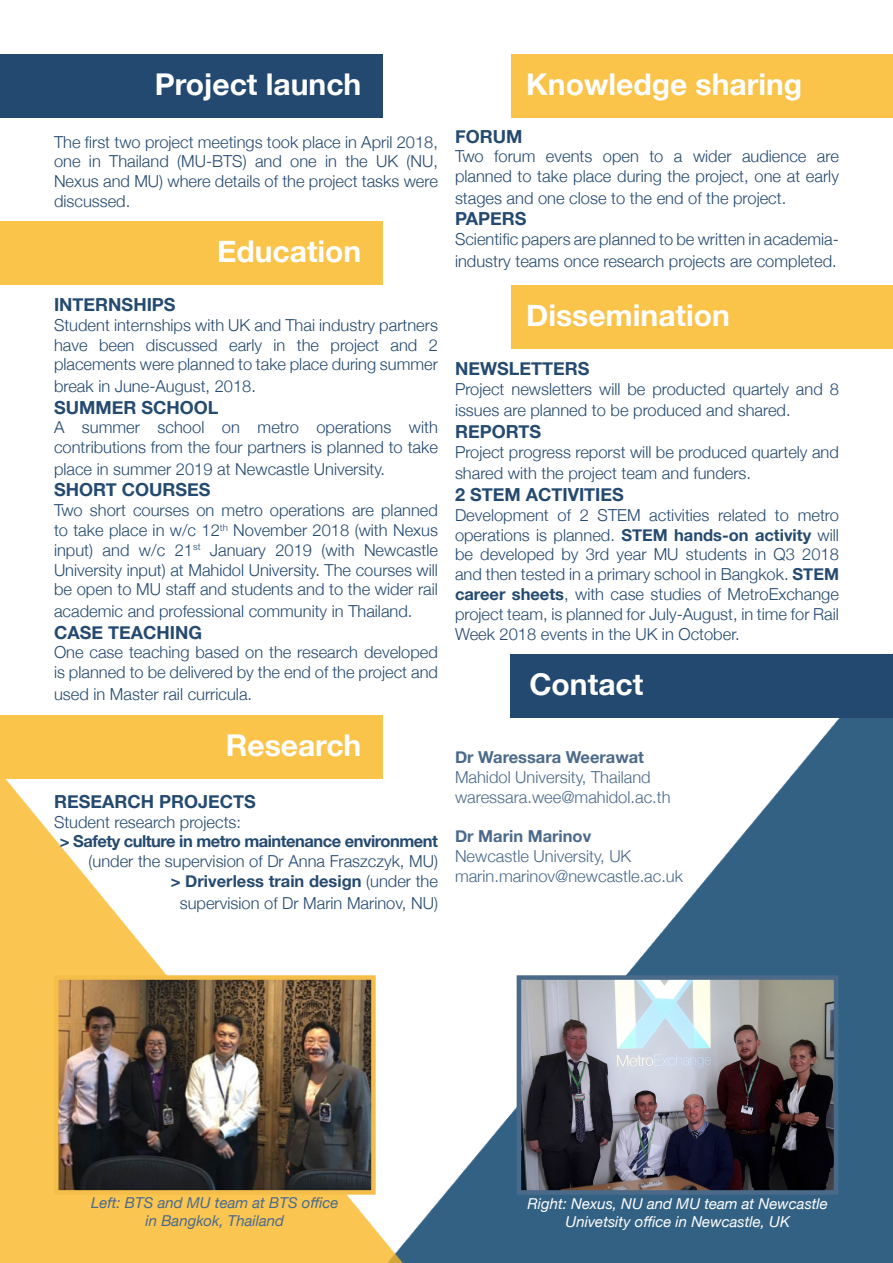
<style>
.page{position:relative;width:893px;height:1263px;background:#fff}
.page>*{position:absolute;margin:0;border:0;box-sizing:border-box;transform-origin:0 0}
.t1{font:700 30px "Helvetica Neue";color:#fff}
.t2{font:700 18px "Helvetica Neue";color:#254a70}
.t3{font:300 16.5px/19.8px "Helvetica Neue";color:#254a70}
.t4{font:300 16.5px/19.8px "Helvetica Neue";color:#264a70;text-align:justify}
.t5{font:300 16.5px/19.8px "Helvetica Neue";color:#4b6a8a}
.t6{font:700 16.5px "Helvetica Neue";letter-spacing:-.03em;color:#254a70}
.t7{font:700 16.5px "Helvetica Neue";color:#4b6a8a}
.t8{font:italic 15px/18px "Helvetica Neue";color:#fff;text-align:center}
.t9{font:italic 15px "Helvetica Neue";color:#4b6a8a}
.s1{color:#264a70}
.s2{font-weight:700}
</style>
<div class="page">
<img style="left:0;top:653px;width:893px;height:610px">
<div style="left:0;top:54px;width:383px;height:64px;background:#244970"></div>
<div style="left:0;top:221px;width:383px;height:64px;background:#fac34a"></div>
<img style="left:522px;top:980px;width:311px;height:210px">
<div style="left:517px;top:975px;width:321px;height:220px;border:4px solid #4b6a8a"></div>
<img style="left:59px;top:980px;width:312px;height:210px">
<div style="left:54px;top:975px;width:322px;height:220px;border:4px solid #f4be48"></div>
<div style="left:0;top:715px;width:383px;height:64px;background:#fac34a"></div>
<div style="left:511px;top:54px;width:382px;height:64px;background:#fac34a"></div>
<div style="left:511px;top:285px;width:382px;height:64px;background:#fac34a"></div>
<div style="left:510px;top:654px;width:383px;height:64px;background:#244970"></div>
<p class="t1" style="left:155px;top:61px;width:208px">Project launch</p>
<p class="t4" style="left:54px;top:131px;width:385px">The first two project meetings took place in April 2018, one in Thailand (MU-BTS) and one in the UK (NU, Nexus and MU) where details of the project tasks were discussed.</p>
<p class="t1" style="left:217px;top:228px;width:146px">Education</p>
<p class="t2" style="left:54px;top:290px;width:123px">INTERNSHIPS</p>
<p class="t3" style="left:54px;top:314px;width:386px;text-align:justify">Student <span class="s1">internships with</span> UK and Thai industry partners have been discussed early in the project and 2 placements were planned to take place during summer</p>
<p class="t3" style="left:54px;top:375px;width:204px">break in June-August, 2018.</p>
<p class="t2" style="left:54px;top:393px;width:166px">SUMMER SCHOOL</p>
<p class="t3" style="left:54px;top:416px;width:385px">A summer school on metro operations with contributions from the four partners is planned to take</p>
<p class="t3" style="left:54px;top:458px;width:333px">place in summer 2019 at Newcastle University.</p>
<p class="t2" style="left:54px;top:476px;width:158px">SHORT COURSES</p>
<p class="t3" style="left:54px;top:499px;width:385px;text-align:justify">Two short courses on metro operations are planned to take place in w/c 12<sup>th</sup> November 2018 (with Nexus input) and w/c 21<sup>st</sup> January 2019 (with Newcastle University input) at Mahidol University. The courses will be open to MU staff and students and to the wider rail</p>
<p class="t3" style="left:54px;top:600px;width:360px">academic and professional community in Thailand.</p>
<p class="t2" style="left:54px;top:618px;width:149px">CASE TEACHING</p>
<p class="t3" style="left:54px;top:641px;width:385px">One case teaching based on the research developed is planned to be delivered by the end of the project and</p>
<p class="t3" style="left:54px;top:683px;width:200px">used in Master rail curricula.</p>
<p class="t1" style="left:226px;top:722px;width:137px">Research</p>
<p class="t2" style="left:54px;top:787px;width:203px">RESEARCH PROJECTS</p>
<p class="t3" style="left:54px;top:811px;width:189px">Student research projects:</p>
<p class="t6" style="left:60px;top:829px;width:380px">&gt; Safety culture in metro maintenance environment</p>
<p class="t3" style="left:89px;top:850px;width:351px">(under the supervision of Dr Anna Fraszczyk, MU)</p>
<p class="t3" style="left:171px;top:869px;width:269px;line-height:21.6px;text-align:center"><span class="s2">&gt; Driverless train design</span> (under the supervision of Dr Marin Marinov, NU)</p>
<p class="t1" style="left:526px;top:61px;width:278px">Knowledge sharing</p>
<p class="t2" style="left:455px;top:122px;width:69px">FORUM</p>
<p class="t3" style="left:455px;top:145px;width:385px">Two forum events open to a wider audience are planned to take place during the project, one at early</p>
<p class="t3" style="left:455px;top:187px;width:333px">stages and one close to the end of the project.</p>
<p class="t2" style="left:455px;top:205px;width:73px">PAPERS</p>
<p class="t3" style="left:455px;top:227px;width:385px;line-height:21.6px">Scientific papers are planned to be written in academia&shy;industry teams once research projects are completed.</p>
<p class="t1" style="left:526px;top:291px;width:205px">Dissemination</p>
<p class="t2" style="left:455px;top:354px;width:136px">NEWSLETTERS</p>
<p class="t3" style="left:455px;top:377px;width:385px;line-height:21.6px">Project newsletters will be producted quartely and 8 issues are planned to be produced and shared.</p>
<p class="t2" style="left:455px;top:417px;width:88px">REPORTS</p>
<p class="t3" style="left:455px;top:440px;width:385px;line-height:21.6px">Project progress reporst will be produced quartely and shared with the project team and funders.</p>
<p class="t2" style="left:455px;top:480px;width:170px">2 STEM ACTIVITIES</p>
<p class="t3" style="left:455px;top:504px;width:385px;text-align:justify">Development of 2 STEM activities related to metro operations is planned. <span class="s2">STEM hands-on activity</span> will be developed by 3rd year MU students in Q3 2018 and then tested in a primary school in Bangkok. <span class="s2">STEM career sheets</span>, with case studies of MetroExchange project team, is planned for July-August, in time for Rail Week 2018 events in the UK in October.</p>
<p class="t1" style="left:529px;top:660px;width:115px">Contact</p>
<p class="t7" style="left:455px;top:744px;width:191px">Dr Waressara Weerawat</p>
<p class="t5" style="left:455px;top:766px;width:217px">Mahidol University, Thailand waressara.wee@mahidol.ac.th</p>
<p class="t7" style="left:455px;top:823px;width:138px">Dr Marin Marinov</p>
<p class="t5" style="left:455px;top:845px;width:178px">Newcastle University, UK</p>
<p class="t5" style="left:455px;top:865px;width:230px">marin.marinov@newcastle.ac.uk</p>
<p class="t9" style="left:91px;top:1192px;width:249px">Left: BTS and MU team at BTS office</p>
<p class="t9" style="left:146px;top:1210px;width:140px">in Bangkok, Thailand</p>
<p class="t8" style="left:528px;top:1195px;width:302px">Right: Nexus, NU and MU team at Newcastle<br>Univetsity office in Newcastle, UK</p>
</div>
